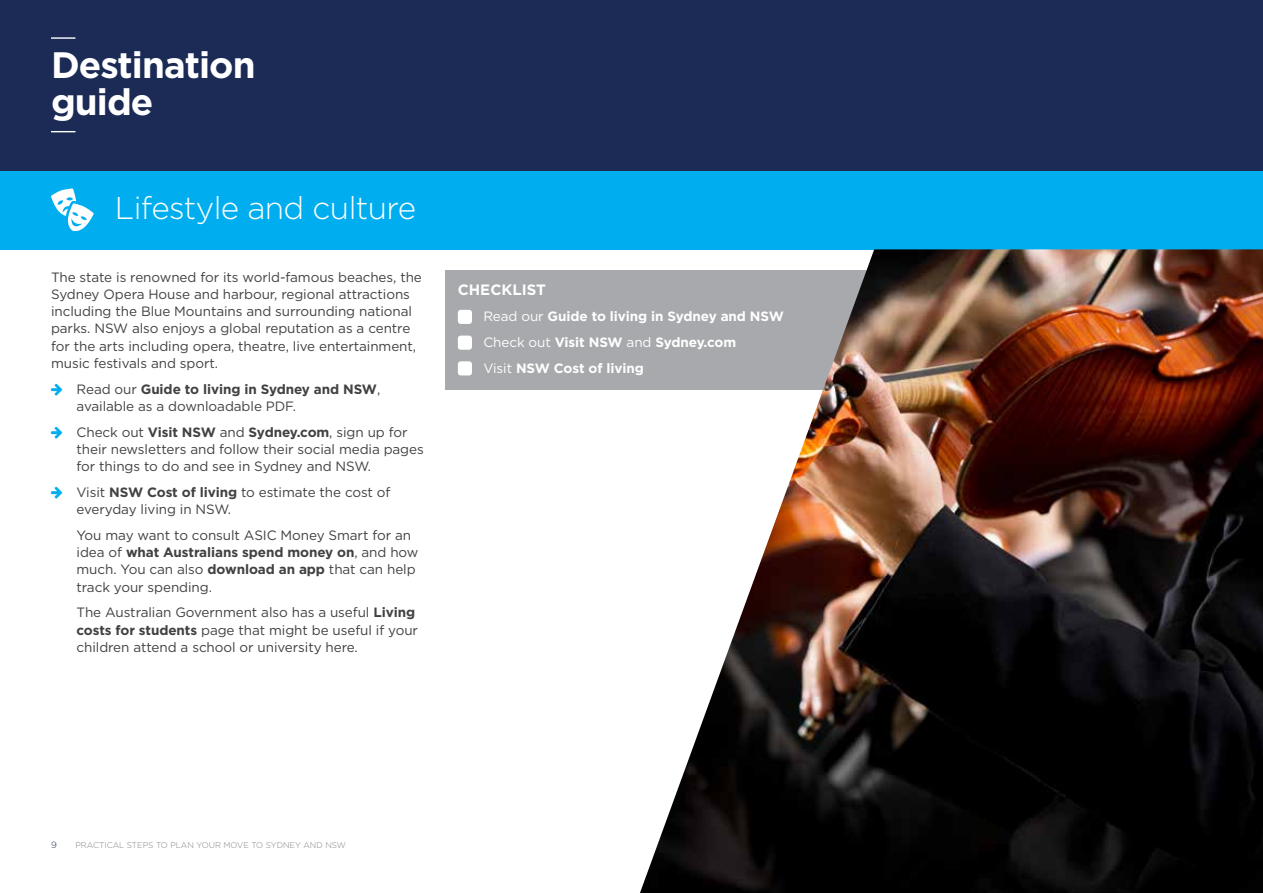
<style>
.page{position:relative;width:1263px;height:893px;background:#fff}
.page>*{position:absolute;margin:0;border:0;box-sizing:border-box;transform-origin:0 0}
.t1{font:700 36.75px/36.8px "Gotham";letter-spacing:-.025em;color:#fff}
.t2{font:300 31.5px "Gotham";letter-spacing:-.02em;color:#fff}
.t3{font:700 15px "Gotham";color:#fff}
.t4{font:13.5px/17.2px "Gotham";letter-spacing:-.005em;color:#414042}
.t5{font:700 13.5px/25.8px "Gotham";letter-spacing:-.005em;color:#fff}
.t6{font:300 9px "Gotham";color:#1b2b55}
.t7{font:300 8.25px "Gotham";color:#808285}
.s1{font-weight:700}
.s2{font-weight:400}
</style>
<div class="page">
<div style="left:0;top:170px;width:1263px;height:79px;background:#00aeef"></div>
<div style="left:0;top:0;width:1263px;height:170px;background:#1b2b55"></div>
<svg style="left:51px;top:188px;width:43px;height:43px"></svg>
<div style="left:445px;top:271px;width:461px;height:119px;background:#a7a9ac"></div>
<div style="left:458px;top:310px;width:14px;height:14px;background:#fff;border-radius:3px"></div>
<div style="left:458px;top:336px;width:14px;height:14px;background:#fff;border-radius:3px"></div>
<div style="left:458px;top:361px;width:14px;height:14px;background:#fff;border-radius:3px"></div>
<img style="left:640px;top:249px;width:623px;height:644px">
<hr style="left:51px;top:37px;width:24px;height:2px;background:#fff">
<svg style="left:51px;top:131px;width:24px;height:1px"></svg>
<h1 class="t1" style="left:51px;top:47px;width:206px">Destination guide</h1>
<h2 class="t2" style="left:115px;top:188px;width:303px">Lifestyle and culture</h2>
<p class="t4" style="left:51px;top:268px;width:372px">The state is renowned for its world-famous beaches, the Sydney Opera House and harbour, regional attractions including the Blue Mountains and surrounding national parks. NSW also enjoys a global reputation as a centre for the arts including opera, theatre, live entertainment, music festivals and sport.</p>
<p class="t4" style="left:77px;top:380px;width:305px">Read our <span class="s1">Guide to living in Sydney and NSW</span>, available as a downloadable PDF.</p>
<p class="t4" style="left:77px;top:423px;width:349px">Check out <span class="s1">Visit NSW</span> and <span class="s1">Sydney.com</span>, sign up for their newsletters and follow their social media pages for things to do and see in Sydney and NSW.</p>
<p class="t4" style="left:77px;top:483px;width:315px">Visit <span class="s1">NSW Cost of living</span> to estimate the cost of everyday living in NSW.</p>
<p class="t4" style="left:77px;top:526px;width:343px">You may want to consult ASIC Money Smart for an idea of <span class="s1">what Australians spend money on</span>, and how much. You can also <span class="s1">download an app</span> that can help track your spending.</p>
<p class="t4" style="left:77px;top:604px;width:343px">The Australian Government also has a useful <span class="s1">Living costs for students</span> page that might be useful if your children attend a school or university here.</p>
<p class="t3" style="left:458px;top:280px;width:89px">CHECKLIST</p>
<p class="t5" style="left:483px;top:303px;width:302px"><span class="s2">Read our</span> Guide to living in Sydney and NSW<br><span class="s2">Check out</span> Visit NSW <span class="s2">and</span> Sydney.com<br><span class="s2">Visit</span> NSW Cost of living</p>
<p class="t6" style="left:51px;top:839px;width:7px">9</p>
<p class="t7" style="left:75px;top:840px;width:272px">PRACTICAL STEPS TO PLAN YOUR MOVE TO SYDNEY AND NSW</p>
</div>
